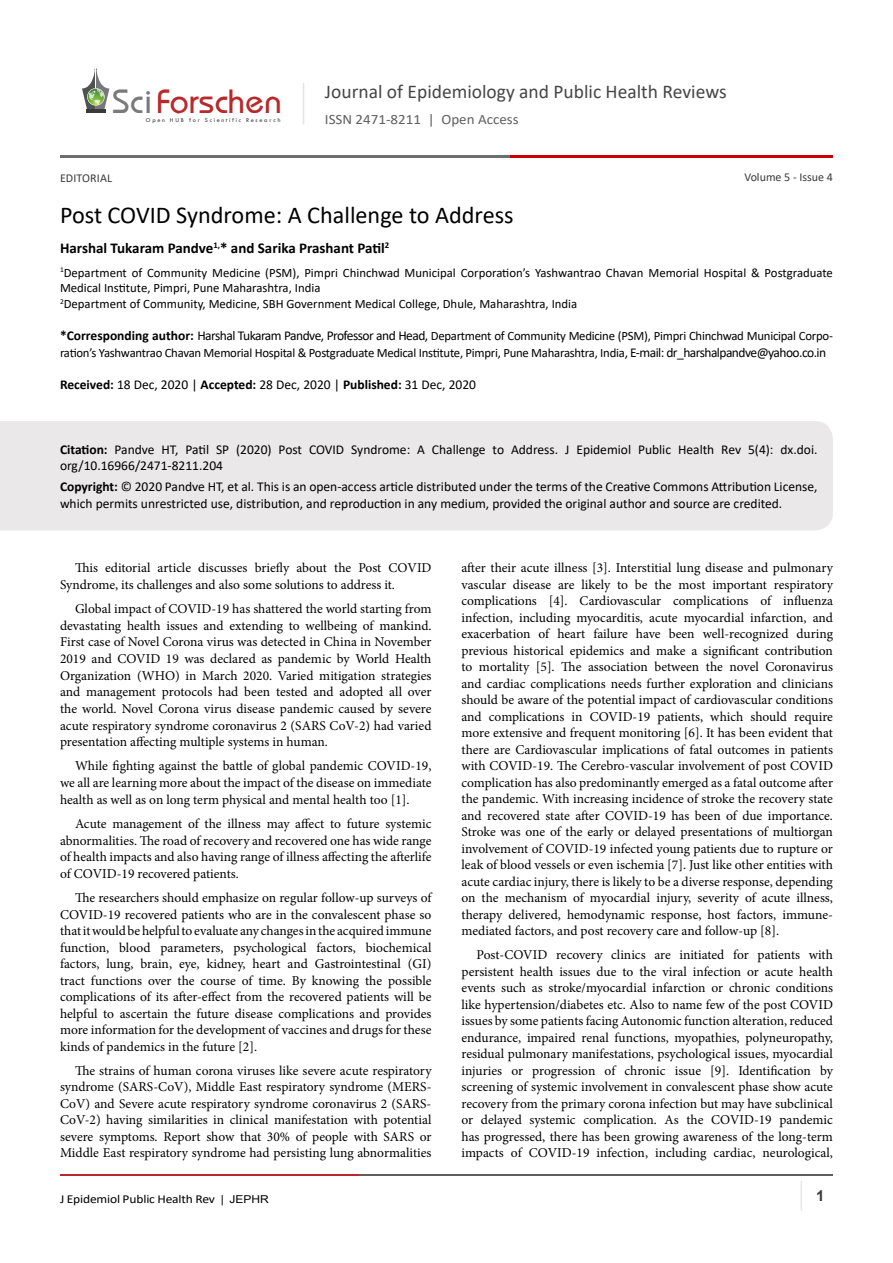
<style>
.page{position:relative;width:893px;height:1263px;background:#fff}
.page>*{position:absolute;margin:0;border:0;box-sizing:border-box;transform-origin:0 0}
.t1{font:35.1px "Opal";color:#b8292c}
.t2{font:24.15px "Calibri";color:#000}
.t3{font:19.5px "Calibri";color:#474646}
.t4{font:700 15px "Calibri";color:#000}
.t5{font:700 15px "Arial";color:#3c3a3b}
.t6{font:14.25px "Calibri";color:#605f5f;scale:1.05 1}
.t7{font:13.5px/16.5px "Minion Pro";color:#000;text-align:justify}
.t8{font:13.5px/16.5px "Calibri";color:#000}
.t9{font:12.75px/16.5px "Calibri";letter-spacing:-.02em;color:#000}
.t10{font:12.75px/15.8px "Calibri";color:#000}
.t11{font:12.15px "Calibri";letter-spacing:-.01em;color:#000;scale:1.11 1}
.t12{font:12px "Calibri";color:#3c3a3b}
.t13{font:6.15px "Tw Cen";letter-spacing:.28em;color:#3a3a3a}
.s1{color:#7a7a7b}
.s2{font-weight:700;font-size:13.5px}
.s3{font-size:13.5px}
.s4{font-weight:700}
.s5{font-family:"Arial";font-size:10.8px}
</style>
<div class="page">
<hr style="left:86px;top:109px;width:19px;height:4px;background:#3a3a3a">
<svg style="left:82px;top:68px;width:27px;height:41px"></svg>
<hr style="left:303px;top:83px;width:1px;height:41px;background:#e4e5e9">
<hr style="left:800px;top:1181px;width:2px;height:29px;background:#eae8e8">
<hr style="left:60px;top:1174px;width:300px;height:2px;background:#b9282c">
<hr style="left:359px;top:1174px;width:474px;height:2px;background:#5d5e60">
<hr style="left:60px;top:155px;width:535px;height:2px;background:#6e6d6d">
<hr style="left:511px;top:155px;width:322px;height:2px;background:#ca0000">
<div style="left:0;top:421px;width:833px;height:109px;background:#eae8e8"></div>
<p class="t1" style="left:113px;top:80px;width:171px"><span class="s1">Sci</span>Forschen</p>
<p class="t13" style="left:146px;top:116px;width:136px">Open HUB for Scientific Research</p>
<h3 class="t3" style="left:325px;top:78px;width:403px">Journal of Epidemiology and Public Health Reviews</h3>
<p class="t6" style="left:325px;top:110px;width:186px">ISSN 2471-8211 | Open Access</p>
<p class="t12" style="left:744px;top:169px;width:90px">Volume 5 - Issue 4</p>
<p class="t12" style="left:60px;top:170px;width:54px">EDITORIAL</p>
<p class="t2" style="left:60px;top:199px;width:455px">Post COVID Syndrome: A Challenge to Address</p>
<p class="t4" style="left:60px;top:238px;width:331px">Harshal Tukaram Pandve<sup>1,</sup>* and Sarika Prashant Patil<sup>2</sup></p>
<p class="t10" style="left:60px;top:264px;width:774px"><sup>1</sup>Department of Community Medicine (PSM), Pimpri Chinchwad Municipal Corporation’s Yashwantrao Chavan Memorial Hospital &amp; Postgraduate<br>Medical Institute, Pimpri, Pune Maharashtra, India</p>
<p class="t10" style="left:60px;top:296px;width:519px"><sup>2</sup>Department of Community, Medicine, SBH Government Medical College, Dhule, Maharashtra, India</p>
<p class="t9" style="left:60px;top:327px;width:774px"><span class="s2">*Corresponding author:</span> <span class="s3">Harshal Tukaram Pandve, Professor and Head,</span> Department of Community Medicine (PSM), Pimpri Chinchwad Municipal Corpo&shy;ration’s Yashwantrao Chavan Memorial Hospital &amp; Postgraduate Medical Institute, Pimpri, Pune Maharashtra, India<span class="s3">, E-mail: dr_harshalpandve@yahoo.co.in</span></p>
<p class="t8" style="left:60px;top:376px;width:418px"><span class="s4">Received:</span> 18 Dec, 2020 | <span class="s4">Accepted:</span> 28 Dec, 2020 | <span class="s4">Published:</span> 31 Dec, 2020</p>
<p class="t8" style="left:60px;top:441px;width:759px"><span class="s4">Citation:</span> Pandve HT, Patil SP (2020) Post COVID Syndrome: A Challenge to Address. J Epidemiol Public Health Rev 5(4): dx.doi. org/10.16966/2471-8211.204</p>
<p class="t8" style="left:60px;top:478px;width:759px"><span class="s4">Copyright:</span> © 2020 Pandve HT, et al. This is an open-access article distributed under the terms of the Creative Commons Attribution License, which permits unrestricted use, distribution, and reproduction in any medium, provided the original author and source are credited.</p>
<p class="t7" style="left:60px;top:560px;width:373px;text-indent:15px">This editorial article discusses briefly about the Post COVID<br>Syndrome, its challenges and also some solutions to address it.</p>
<p class="t7" style="left:60px;top:600px;width:373px;text-indent:15px">Global impact of COVID-19 has shattered the world starting from devastating health issues and extending to wellbeing of mankind.<br>First case of Novel Corona virus was detected in China in November 2019 and COVID 19 was declared as pandemic by World Health Organization (WHO) in March 2020. Varied mitigation strategies and management protocols had been tested and adopted all over the world. Novel Corona virus disease pandemic caused by severe acute respiratory syndrome coronavirus 2 (SARS CoV-2) had varied presentation affecting multiple systems in human.</p>
<p class="t7" style="left:60px;top:758px;width:373px;text-indent:15px">While fighting against the battle of global pandemic COVID-19, we all are learning more about the impact of the disease on immediate health as well as on long term physical and mental health too [1].</p>
<p class="t7" style="left:60px;top:815px;width:373px;text-indent:15px">Acute management of the illness may affect to future systemic abnormalities. The road of recovery and recovered one has wide range of health impacts and also having range of illness affecting the afterlife of COVID-19 recovered patients.</p>
<p class="t7" style="left:60px;top:889px;width:373px;text-indent:15px">The researchers should emphasize on regular follow-up surveys of COVID-19 recovered patients who are in the convalescent phase so that it would be helpful to evaluate any changes in the acquired immune function, blood parameters, psychological factors, biochemical factors, lung, brain, eye, kidney, heart and Gastrointestinal (GI) tract functions over the course of time. By knowing the possible complications of its after-effect from the recovered patients will be helpful to ascertain the future disease complications and provides more information for the development of vaccines and drugs for these kinds of pandemics in the future [2].</p>
<p class="t7" style="left:60px;top:1062px;width:373px;text-indent:15px">The strains of human corona viruses like severe acute respiratory syndrome (SARS-CoV), Middle East respiratory syndrome (MERS-CoV) and Severe acute respiratory syndrome coronavirus 2 (SARS-CoV-2) having similarities in clinical manifestation with potential severe symptoms. Report show that 30% of people with SARS or Middle East respiratory syndrome had persisting lung abnormalities</p>
<p class="t7" style="left:461px;top:560px;width:373px">after their acute illness [3]. Interstitial lung disease and pulmonary vascular disease are likely to be the most important respiratory complications [4]. Cardiovascular complications of influenza infection, including myocarditis, acute myocardial infarction, and exacerbation of heart failure have been well-recognized during previous historical epidemics and make a significant contribution to mortality [5]. The association between the novel Coronavirus and cardiac complications needs further exploration and clinicians should be aware of the potential impact of cardiovascular conditions and complications in COVID-19 patients, which should require more extensive and frequent monitoring [6]. It has been evident that there are Cardiovascular implications of fatal outcomes in patients with COVID-19. The Cerebro-vascular involvement of post COVID complication has also predominantly emerged as a fatal outcome after the pandemic. With increasing incidence of stroke the recovery state and recovered state after COVID-19 has been of due importance.<br>Stroke was one of the early or delayed presentations of multiorgan involvement of COVID-19 infected young patients due to rupture or leak of blood vessels or even ischemia [7]. Just like other entities with acute cardiac injury, there is likely to be a diverse response, depending on the mechanism of myocardial injury, severity of acute illness, therapy delivered, hemodynamic response, host factors, immune&shy;mediated factors, and post recovery care and follow-up [8].</p>
<p class="t7" style="left:461px;top:947px;width:373px;text-indent:15px">Post-COVID recovery clinics are initiated for patients with persistent health issues due to the viral infection or acute health events such as stroke/myocardial infarction or chronic conditions like hypertension/diabetes etc. Also to name few of the post COVID issues by some patients facing Autonomic function alteration, reduced endurance, impaired renal functions, myopathies, polyneuropathy, residual pulmonary manifestations, psychological issues, myocardial injuries or progression of chronic issue [9]. Identification by screening of systemic involvement in convalescent phase show acute recovery from the primary corona infection but may have subclinical or delayed systemic complication. As the COVID-19 pandemic has progressed, there has been growing awareness of the long-term impacts of COVID-19 infection, including cardiac, neurological,</p>
<p class="t11" style="left:60px;top:1190px;width:190px">J Epidemiol Public Health Rev <span class="s5">| JEPHR</span></p>
<p class="t5" style="left:816px;top:1185px;width:10px">1</p>
</div>
